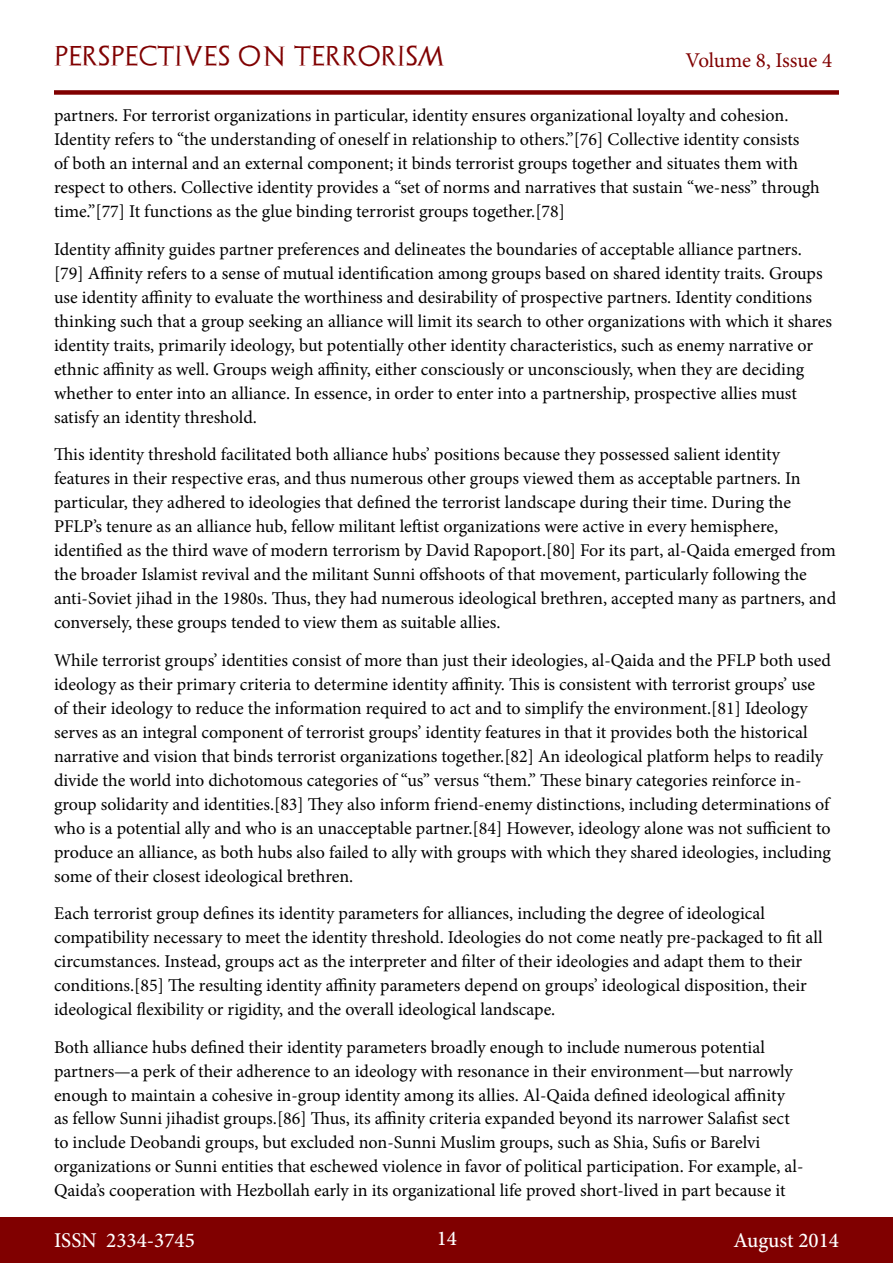
<style>
.page{position:relative;width:893px;height:1263px;background:#fff}
.page>*{position:absolute;margin:0;border:0;box-sizing:border-box;transform-origin:0 0}
.t1{font:500 21px "Minion Pro";color:#fff}
.t2{font:21px "Archeologicaps";letter-spacing:.045em;color:#800000}
.t3{font:21px "Minion Pro";letter-spacing:-.005em;color:#800000}
.t4{font:18px/24px "Minion Pro";color:#000}
</style>
<div class="page">
<div style="left:0;top:1217px;width:893px;height:46px;background:#800000"></div>
<div style="left:54px;top:90px;width:785px;height:5px;background:#800000"></div>
<p class="t2" style="left:54px;top:43px;width:392px">PERSPECTIVES ON TERRORISM</p>
<p class="t3" style="left:686px;top:46px;width:148px">Volume 8, Issue 4</p>
<p class="t4" style="left:54px;top:103px;width:767px">partners. For terrorist organizations in particular, identity ensures organizational loyalty and cohesion.<br>Identity refers to “the understanding of oneself in relationship to others.”[76] Collective identity consists<br>of both an internal and an external component; it binds terrorist groups together and situates them with respect to others. Collective identity provides a “set of norms and narratives that sustain “we-ness” through time.”[77] It functions as the glue binding terrorist groups together.[78]</p>
<p class="t4" style="left:54px;top:237px;width:780px">Identity affinity guides partner preferences and delineates the boundaries of acceptable alliance partners. [79] Affinity refers to a sense of mutual identification among groups based on shared identity traits. Groups use identity affinity to evaluate the worthiness and desirability of prospective partners. Identity conditions thinking such that a group seeking an alliance will limit its search to other organizations with which it shares identity traits, primarily ideology, but potentially other identity characteristics, such as enemy narrative or ethnic affinity as well. Groups weigh affinity, either consciously or unconsciously, when they are deciding whether to enter into an alliance. In essence, in order to enter into a partnership, prospective allies must satisfy an identity threshold.</p>
<p class="t4" style="left:54px;top:442px;width:784px">This identity threshold facilitated both alliance hubs’ positions because they possessed salient identity features in their respective eras, and thus numerous other groups viewed them as acceptable partners. In particular, they adhered to ideologies that defined the terrorist landscape during their time. During the PFLP’s tenure as an alliance hub, fellow militant leftist organizations were active in every hemisphere, identified as the third wave of modern terrorism by David Rapoport.[80] For its part, al-Qaida emerged from the broader Islamist revival and the militant Sunni offshoots of that movement, particularly following the anti-Soviet jihad in the 1980s. Thus, they had numerous ideological brethren, accepted many as partners, and conversely, these groups tended to view them as suitable allies.</p>
<p class="t4" style="left:54px;top:648px;width:778px">While terrorist groups’ identities consist of more than just their ideologies, al-Qaida and the PFLP both used ideology as their primary criteria to determine identity affinity. This is consistent with terrorist groups’ use of their ideology to reduce the information required to act and to simplify the environment.[81] Ideology serves as an integral component of terrorist groups’ identity features in that it provides both the historical narrative and vision that binds terrorist organizations together.[82] An ideological platform helps to readily divide the world into dichotomous categories of “us” versus “them.” These binary categories reinforce in&shy;group solidarity and identities.[83] They also inform friend-enemy distinctions, including determinations of who is a potential ally and who is an unacceptable partner.[84] However, ideology alone was not sufficient to produce an alliance, as both hubs also failed to ally with groups with which they shared ideologies, including some of their closest ideological brethren.</p>
<p class="t4" style="left:54px;top:901px;width:770px">Each terrorist group defines its identity parameters for alliances, including the degree of ideological compatibility necessary to meet the identity threshold. Ideologies do not come neatly pre-packaged to fit all circumstances. Instead, groups act as the interpreter and filter of their ideologies and adapt them to their conditions.[85] The resulting identity affinity parameters depend on groups’ ideological disposition, their ideological flexibility or rigidity, and the overall ideological landscape.</p>
<p class="t4" style="left:54px;top:1035px;width:751px">Both alliance hubs defined their identity parameters broadly enough to include numerous potential partners—a perk of their adherence to an ideology with resonance in their environment—but narrowly enough to maintain a cohesive in-group identity among its allies. Al-Qaida defined ideological affinity as fellow Sunni jihadist groups.[86] Thus, its affinity criteria expanded beyond its narrower Salafist sect to include Deobandi groups, but excluded non-Sunni Muslim groups, such as Shia, Sufis or Barelvi organizations or Sunni entities that eschewed violence in favor of political participation. For example, al-Qaida’s cooperation with Hezbollah early in its organizational life proved short-lived in part because it</p>
<p class="t1" style="left:54px;top:1226px;width:142px">ISSN 2334-3745</p>
<p class="t1" style="left:437px;top:1224px;width:22px">14</p>
<p class="t1" style="left:733px;top:1226px;width:107px">August 2014</p>
</div>
